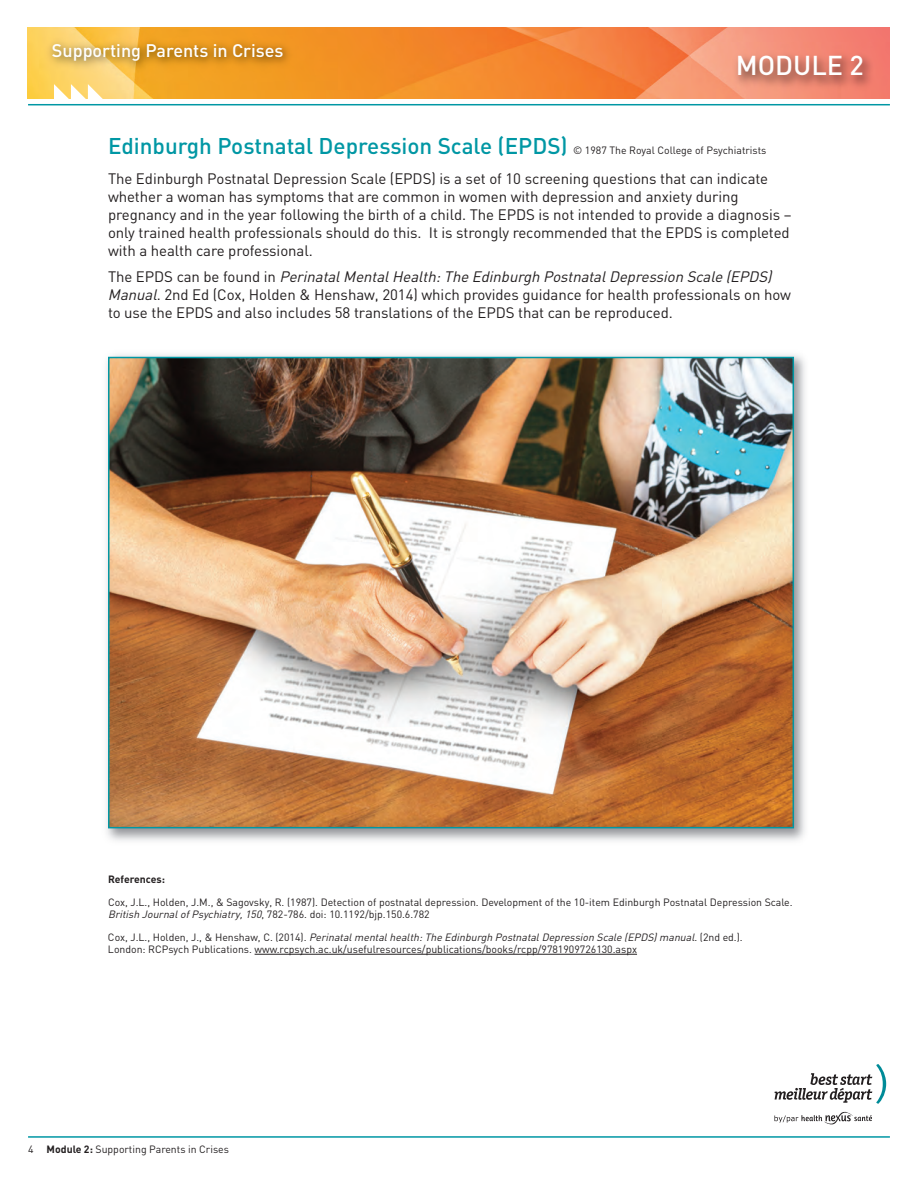
<style>
.page{position:relative;width:918px;height:1188px;background:#fff}
.page>*{position:absolute;margin:0;border:0;box-sizing:border-box;transform-origin:0 0}
.t1{font:500 27px "DIN";color:#fff}
.t2{font:500 22.5px "DIN";color:#0097a4}
.t3{font:500 18px "DIN";color:#fff}
.t4{font:15px/18px "DIN";letter-spacing:-.005em;color:#231f20}
.t5{font:10.5px/12px "DIN";color:#231f20}
.t6{font:700 10.5px "DIN";color:#231f20}
.s1{font-weight:400;font-size:10.5px;color:#231f20}
.s2{font-style:italic}
.s3{font-weight:700}
</style>
<div class="page">
<hr style="left:28px;top:1136px;width:862px;height:2px;background:#0097a4">
<svg style="left:775px;top:1064px;width:111px;height:40px"></svg>
<svg style="left:774px;top:1111px;width:98px;height:13px"></svg>
<img style="left:27px;top:27px;width:863px;height:71px">
<img style="left:692px;top:43px;width:198px;height:56px">
<img style="left:40px;top:30px;width:582px;height:60px">
<svg style="left:54px;top:84px;width:60px;height:22px"></svg>
<hr style="left:28px;top:104px;width:862px;height:1px;background:#0097a4">
<hr style="left:255px;top:954px;width:382px;height:1px;background:#231f20">
<img style="left:106px;top:354px;width:699px;height:487px">
<img style="left:111px;top:360px;width:680px;height:465px">
<div style="left:108px;top:357px;width:686px;height:471px;border:2px solid #0097a4"></div>
<p class="t3" style="left:52px;top:40px;width:233px">Supporting Parents in Crises</p>
<h1 class="t1" style="left:736px;top:50px;width:130px">MODULE 2</h1>
<h2 class="t2" style="left:108px;top:133px;width:660px">Edinburgh Postnatal Depression Scale (EPDS) <span class="s1">© 1987 The Royal College of Psychiatrists</span></h2>
<p class="t4" style="left:108px;top:170px;width:685px">The Edinburgh Postnatal Depression Scale (EPDS) is a set of 10 screening questions that can indicate whether a woman has symptoms that are common in women with depression and anxiety during pregnancy and in the year following the birth of a child. The EPDS is not intended to provide a diagnosis – only trained health professionals should do this. It is strongly recommended that the EPDS is completed with a health care professional.</p>
<p class="t4" style="left:108px;top:268px;width:685px">T h e E P D S c a n b e f o u n d i n <span class="s2">PerinatalMentalHealth:The Edinburgh PostnatalDepression Scale (EPDS)<br>Manual</span>. 2nd Ed (Cox, Holden &amp; Henshaw, 2014) which provides guidance for health professionals on how to use the EPDS and also includes 58 translations of the EPDS that can be reproduced.</p>
<p class="t6" style="left:108px;top:873px;width:59px">References:</p>
<p class="t5" style="left:108px;top:896px;width:686px">Cox, J.L., Holden, J.M., &amp; Sagovsky, R. (1987). Detection of postnatal depression. Development of the 10-item Edinburgh Postnatal Depression Scale.<br><span class="s2">British JournalofPsychiatry,150</span>, 782-786. doi: 10.1192/bjp.150.6.782</p>
<p class="t5" style="left:108px;top:931px;width:636px">C ox , J . L . , H o l d e n , J . , &amp; H e n s h a w , C . ( 2 0 1 4 ) . <span class="s2">Perinatalmentalhealth:The Edinburgh PostnatalDepression Scale (EPDS)manual</span>. ( 2 n d e d . ) .<br>London: RCPsych Publications. www.rcpsych.ac.uk/usefulresources/publications/books/rcpp/9781909726130.aspx</p>
<p class="t5" style="left:28px;top:1144px;width:202px">4 <span class="s3">Module 2:</span> Supporting Parents in Crises</p>
</div>
